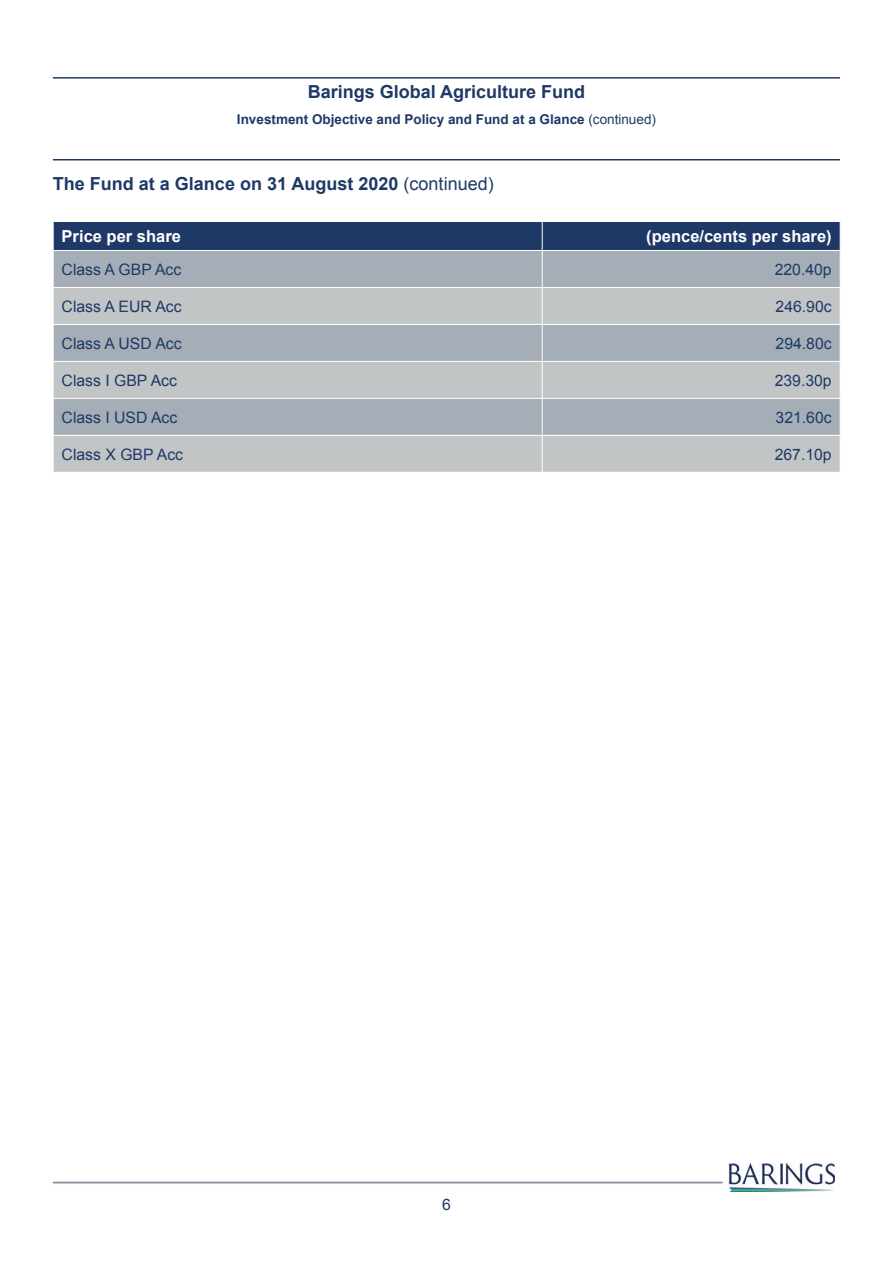
<style>
.page{position:relative;width:893px;height:1264px;background:#fff}
.page>*{position:absolute;margin:0;border:0;box-sizing:border-box;transform-origin:0 0}
.TOCEntry_copy{font:700 18px "Arial";color:#1f3967}
.ID0EQAAI{font:700 16.5px "Arial";color:#fff}
.ID0EP5BG{font:700 16.5px "Arial";color:#fff}
.AlternateBodyRow{font:15.75px "Arial";color:#1f3967}
.ID0ECFAI{font:15.75px "Arial";color:#1f3967}
.t1{font:700 13.5px "Arial";color:#1f3967}
.s1{font-weight:400}
</style>
<div class="page">
<img style="left:53px;top:1164px;width:781px;height:28px">
<hr style="left:53px;top:77px;width:786px;height:2px;background:#1f3967">
<hr style="left:53px;top:159px;width:786px;height:1px;background:#1f3967">
<div style="left:54px;top:251px;width:785px;height:36px;background:#a5aeb6"></div>
<svg style="left:54px;top:288px;width:785px;height:184px;background:#b6bcbf"></svg>
<div style="left:53px;top:222px;width:787px;height:28px;background:#1f3967"></div>
<hr style="left:541px;top:251px;width:1px;height:36px;background:#fff">
<hr style="left:541px;top:288px;width:1px;height:36px;background:#fff">
<hr style="left:541px;top:325px;width:1px;height:36px;background:#fff">
<hr style="left:541px;top:362px;width:1px;height:36px;background:#fff">
<hr style="left:541px;top:399px;width:1px;height:36px;background:#fff">
<hr style="left:541px;top:436px;width:1px;height:36px;background:#fff">
<hr style="left:53px;top:324px;width:489px;height:1px;background:#fff">
<hr style="left:542px;top:324px;width:298px;height:1px;background:#fff">
<hr style="left:53px;top:361px;width:489px;height:1px;background:#fff">
<hr style="left:542px;top:361px;width:298px;height:1px;background:#fff">
<hr style="left:53px;top:398px;width:489px;height:1px;background:#fff">
<hr style="left:542px;top:398px;width:298px;height:1px;background:#fff">
<hr style="left:53px;top:435px;width:489px;height:1px;background:#fff">
<hr style="left:542px;top:435px;width:298px;height:1px;background:#fff">
<p class="TOCEntry_copy" style="left:307px;top:79px;width:279px">Barings Global Agriculture Fund</p>
<p class="t1" style="left:237px;top:110px;width:420px">Investment Objective and Policy and Fund at a Glance <span class="s1">(continued)</span></p>
<p class="TOCEntry_copy" style="left:53px;top:171px;width:442px">The Fund at a Glance on 31 August 2020 <span class="s1">(continued)</span></p>
<p class="ID0EP5BG" style="left:62px;top:224px;width:121px">Price per share</p>
<p class="ID0EQAAI" style="left:646px;top:224px;width:187px">(pence/cents per share)</p>
<p class="AlternateBodyRow" style="left:62px;top:258px;width:121px">Class A GBP Acc</p>
<p class="ID0ECFAI" style="left:774px;top:258px;width:58px">220.40p</p>
<p class="AlternateBodyRow" style="left:62px;top:295px;width:121px">Class A EUR Acc</p>
<p class="ID0ECFAI" style="left:775px;top:295px;width:58px">246.90c</p>
<p class="AlternateBodyRow" style="left:62px;top:332px;width:121px">Class A USD Acc</p>
<p class="ID0ECFAI" style="left:775px;top:332px;width:58px">294.80c</p>
<p class="AlternateBodyRow" style="left:62px;top:369px;width:117px">Class I GBP Acc</p>
<p class="ID0ECFAI" style="left:774px;top:369px;width:58px">239.30p</p>
<p class="AlternateBodyRow" style="left:62px;top:406px;width:117px">Class I USD Acc</p>
<p class="ID0ECFAI" style="left:775px;top:406px;width:58px">321.60c</p>
<p class="AlternateBodyRow" style="left:62px;top:443px;width:123px">Class X GBP Acc</p>
<p class="ID0ECFAI" style="left:774px;top:443px;width:58px">267.10p</p>
<p class="AlternateBodyRow" style="left:442px;top:1193px;width:10px">6</p>
</div>
